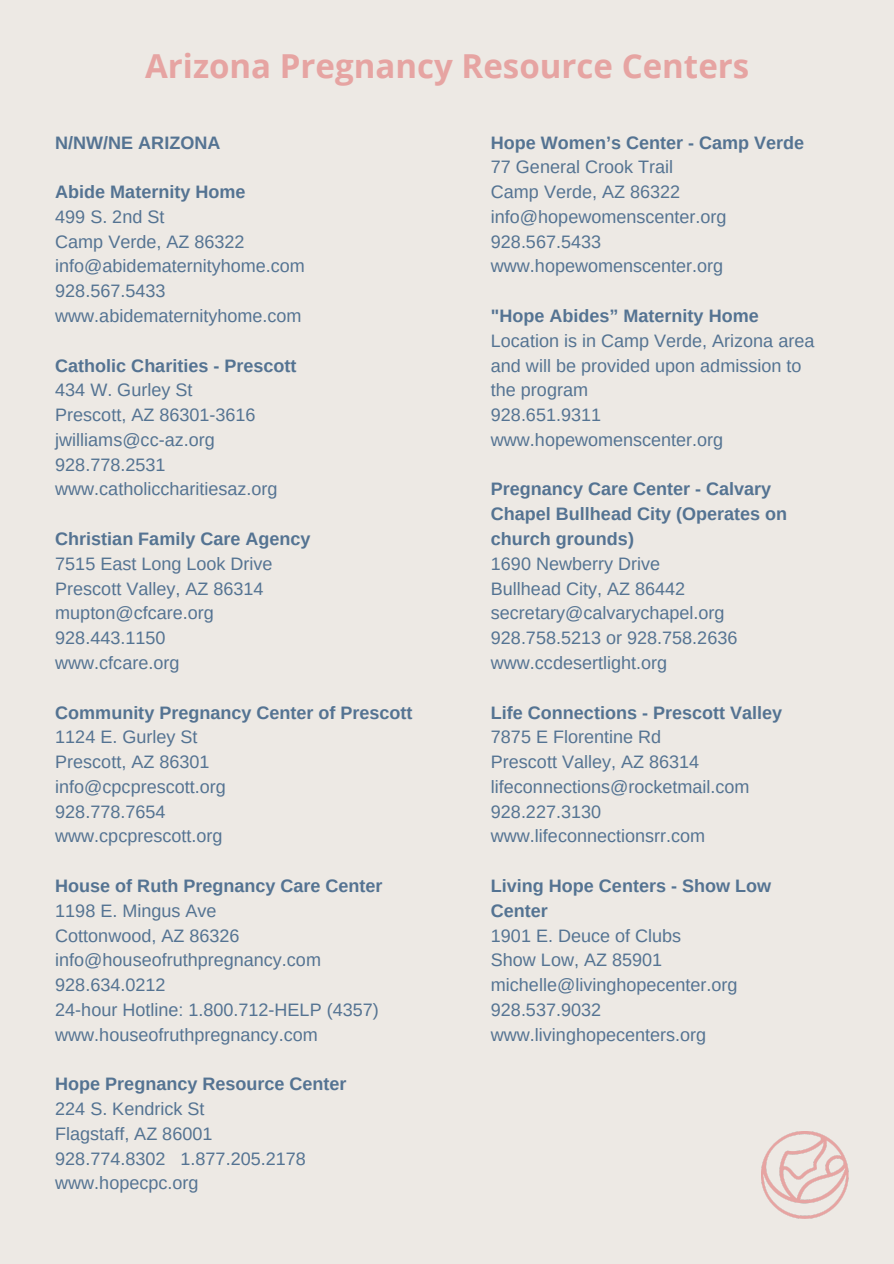
<style>
.page{position:relative;width:894px;height:1264px;background:#fff}
.page>*{position:absolute;margin:0;border:0;box-sizing:border-box;transform-origin:0 0}
.t1{font:700 33px "Open Sans";color:#e6a4a2}
.t2{font:18px/24.8px "Arimo";color:#547392}
.t3{font:700 18px/24.8px "Arimo";color:#547392}
</style>
<div class="page">
<div style="left:0;top:0;width:893px;height:1263px;background:#ede9e4"></div>
<img style="left:761px;top:1131px;width:86px;height:87px">
<p class="t1" style="left:145px;top:43px;width:605px">Arizona Pregnancy Resource Centers</p>
<p class="t3" style="left:55px;top:130px;width:166px">N/NW/NE ARIZONA</p>
<p class="t3" style="left:55px;top:179px;width:192px">Abide Maternity Home</p>
<p class="t2" style="left:55px;top:204px;width:111px">499 S. 2nd St</p>
<p class="t2" style="left:55px;top:229px;width:191px">Camp Verde, AZ 86322</p>
<p class="t2" style="left:55px;top:254px;width:251px">info@abidematernityhome.com</p>
<p class="t2" style="left:55px;top:278px;width:112px">928.567.5433</p>
<p class="t2" style="left:55px;top:303px;width:248px">www.abidematernityhome.com</p>
<p class="t3" style="left:55px;top:353px;width:243px">Catholic Charities - Prescott</p>
<p class="t2" style="left:55px;top:378px;width:139px">434 W. Gurley St</p>
<p class="t2" style="left:55px;top:402px;width:202px">Prescott, AZ 86301-3616</p>
<p class="t2" style="left:55px;top:427px;width:161px">jwilliams@cc-az.org</p>
<p class="t2" style="left:55px;top:452px;width:112px">928.778.2531</p>
<p class="t2" style="left:55px;top:477px;width:224px">www.catholiccharitiesaz.org</p>
<p class="t3" style="left:55px;top:526px;width:257px">Christian Family Care Agency</p>
<p class="t2" style="left:55px;top:551px;width:219px">7515 East Long Look Drive</p>
<p class="t2" style="left:55px;top:576px;width:210px">Prescott Valley, AZ 86314</p>
<p class="t2" style="left:55px;top:600px;width:160px">mupton@cfcare.org</p>
<p class="t2" style="left:55px;top:625px;width:112px">928.443.1150</p>
<p class="t2" style="left:55px;top:650px;width:126px">www.cfcare.org</p>
<p class="t3" style="left:55px;top:700px;width:359px">Community Pregnancy Center of Prescott</p>
<p class="t2" style="left:55px;top:724px;width:144px">1124 E. Gurley St</p>
<p class="t2" style="left:55px;top:749px;width:156px">Prescott, AZ 86301</p>
<p class="t2" style="left:55px;top:774px;width:172px">info@cpcprescott.org</p>
<p class="t2" style="left:55px;top:799px;width:112px">928.778.7654</p>
<p class="t2" style="left:55px;top:823px;width:169px">www.cpcprescott.org</p>
<p class="t3" style="left:55px;top:873px;width:329px">House of Ruth Pregnancy Care Center</p>
<p class="t2" style="left:55px;top:898px;width:163px">1198 E. Mingus Ave</p>
<p class="t2" style="left:55px;top:922px;width:186px">Cottonwood, AZ 86326</p>
<p class="t2" style="left:55px;top:947px;width:267px">info@houseofruthpregnancy.com</p>
<p class="t2" style="left:55px;top:972px;width:112px">928.634.0212</p>
<p class="t2" style="left:55px;top:997px;width:325px">24-hour Hotline: 1.800.712-HELP (4357)</p>
<p class="t2" style="left:55px;top:1022px;width:264px">www.houseofruthpregnancy.com</p>
<p class="t3" style="left:55px;top:1071px;width:293px">Hope Pregnancy Resource Center</p>
<p class="t2" style="left:55px;top:1096px;width:151px">224 S. Kendrick St</p>
<p class="t2" style="left:55px;top:1121px;width:159px">Flagstaff, AZ 86001</p>
<p class="t2" style="left:55px;top:1145px;width:252px">928.774.8302 1.877.205.2178</p>
<p class="t2" style="left:55px;top:1170px;width:145px">www.hopecpc.org</p>
<p class="t3" style="left:491px;top:130px;width:315px">Hope Women’s Center - Camp Verde</p>
<p class="t2" style="left:491px;top:155px;width:184px">77 General Crook Trail</p>
<p class="t2" style="left:491px;top:179px;width:191px">Camp Verde, AZ 86322</p>
<p class="t2" style="left:491px;top:204px;width:237px">info@hopewomenscenter.org</p>
<p class="t2" style="left:491px;top:229px;width:112px">928.567.5433</p>
<p class="t2" style="left:491px;top:254px;width:234px">www.hopewomenscenter.org</p>
<p class="t3" style="left:491px;top:303px;width:269px">"Hope Abides” Maternity Home</p>
<p class="t2" style="left:491px;top:328px;width:325px">Location is in Camp Verde, Arizona area and will be provided upon admission to the program</p>
<p class="t2" style="left:491px;top:402px;width:112px">928.651.9311</p>
<p class="t2" style="left:491px;top:427px;width:234px">www.hopewomenscenter.org</p>
<p class="t3" style="left:491px;top:477px;width:298px">Pregnancy Care Center - Calvary<br>Chapel Bullhead City (Operates on church grounds)</p>
<p class="t2" style="left:491px;top:551px;width:171px">1690 Newberry Drive</p>
<p class="t2" style="left:491px;top:576px;width:196px">Bullhead City, AZ 86442</p>
<p class="t2" style="left:491px;top:600px;width:235px">secretary@calvarychapel.org</p>
<p class="t2" style="left:491px;top:625px;width:248px">928.758.5213 or 928.758.2636 www.ccdesertlight.org</p>
<p class="t3" style="left:491px;top:700px;width:293px">Life Connections - Prescott Valley</p>
<p class="t2" style="left:491px;top:724px;width:172px">7875 E Florentine Rd</p>
<p class="t2" style="left:491px;top:749px;width:210px">Prescott Valley, AZ 86314</p>
<p class="t2" style="left:491px;top:774px;width:260px">lifeconnections@rocketmail.com</p>
<p class="t2" style="left:491px;top:799px;width:112px">928.227.3130</p>
<p class="t2" style="left:491px;top:823px;width:216px">www.lifeconnectionsrr.com</p>
<p class="t3" style="left:491px;top:873px;width:281px">Living Hope Centers - Show Low<br>Center</p>
<p class="t2" style="left:491px;top:922px;width:192px">1901 E. Deuce of Clubs</p>
<p class="t2" style="left:491px;top:947px;width:173px">Show Low, AZ 85901</p>
<p class="t2" style="left:491px;top:972px;width:248px">michelle@livinghopecenter.org</p>
<p class="t2" style="left:491px;top:997px;width:112px">928.537.9032</p>
<p class="t2" style="left:491px;top:1022px;width:217px">www.livinghopecenters.org</p>
</div>
